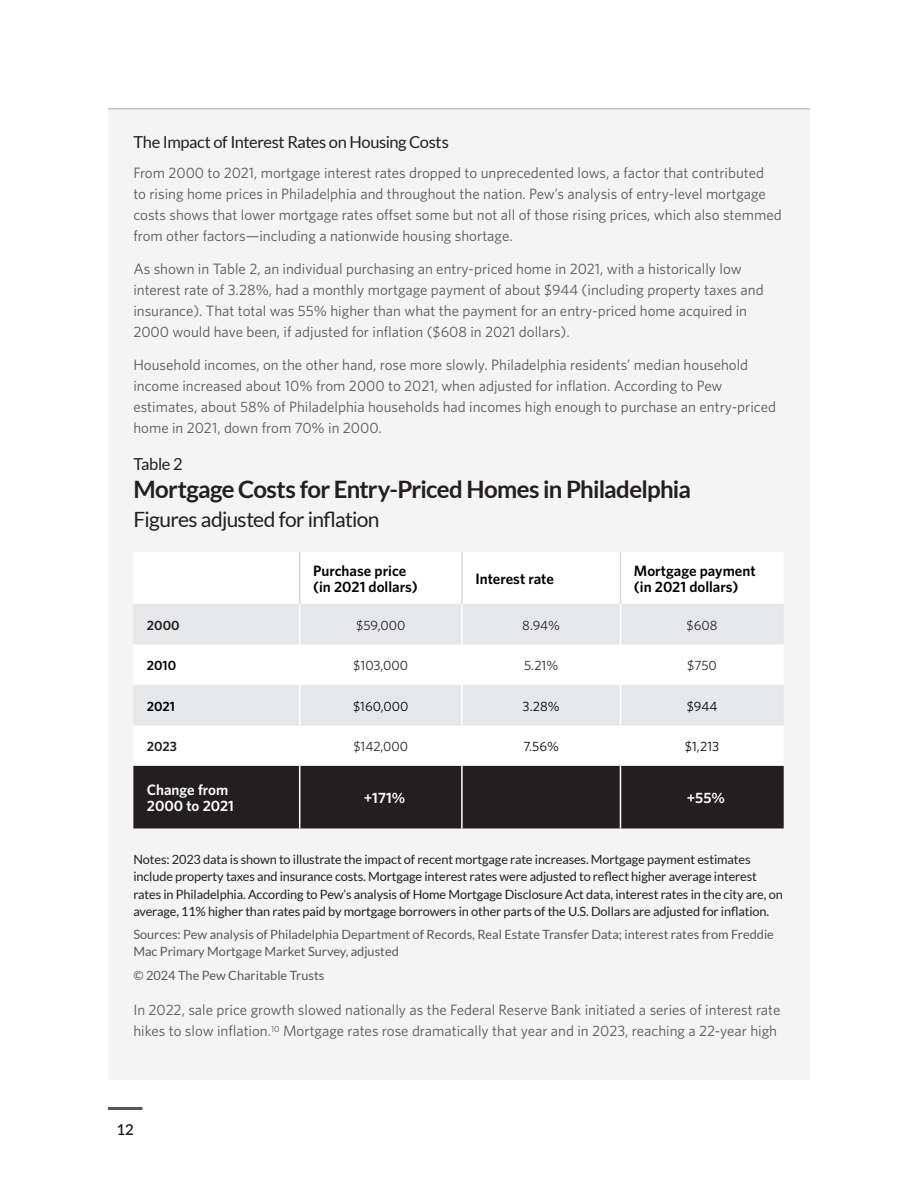
<style>
.page{position:relative;width:918px;height:1188px;background:#fff}
.page>*{position:absolute;margin:0;border:0;box-sizing:border-box;transform-origin:0 0}
.HED{font:700 24px "Lato";letter-spacing:-.03em;color:#231f20}
.DEK{font:21px "Lato";letter-spacing:-.035em;color:#231f20}
.Callout_box_heading{font:16.5px "Lato";letter-spacing:-.025em;color:#231f20}
.Figure{font:16.5px "Lato";letter-spacing:-.025em;color:#231f20}
.Callout_box_text{font:15px/21px "Whitney";color:#57585a}
.Table-H1_Top_Bar__left_aligned{font:600 15px "Whitney";color:#000}
.Table-H1_white_text__left_aligned{font:600 15px/16.5px "Whitney";color:#fff}
.t1{font:600 15px "Lato";color:#231f20}
.Table-Body{font:13.5px "Whitney";color:#231f20}
.Table-Body-2{font:13.5px "Whitney";color:#000}
.Table-Left_column{font:600 13.5px "Whitney";color:#231f20}
.Table-Left_column-2{font:600 13.5px "Whitney";color:#000}
.Note_text{font:12.75px/17.2px "Lato";letter-spacing:-.01em;color:#231f20}
.Source{font:12.75px/17.2px "Lato";color:#57585a}
</style>
<div class="page">
<hr style="left:108px;top:1107px;width:34px;height:3px;background:#57585a">
<div style="left:108px;top:108px;width:702px;height:972px;background:#f4f4f4"></div>
<hr style="left:108px;top:108px;width:702px;height:2px;background:#939598">
<div style="left:134px;top:552px;width:649px;height:214px;background:#fff"></div>
<svg style="left:134px;top:604px;width:650px;height:121px;fill:#e6e7e9"></svg>
<div style="left:133px;top:766px;width:651px;height:62px;background:#231f20"></div>
<hr style="left:299px;top:552px;width:1px;height:52px;background:#d9d9d9">
<hr style="left:461px;top:552px;width:2px;height:52px;background:#d9d9d9">
<hr style="left:620px;top:552px;width:1px;height:52px;background:#d9d9d9">
<hr style="left:299px;top:766px;width:1px;height:62px;background:#fff">
<hr style="left:461px;top:766px;width:2px;height:62px;background:#fff">
<hr style="left:620px;top:766px;width:1px;height:62px;background:#fff">
<hr style="left:299px;top:604px;width:1px;height:40px;background:#fff">
<hr style="left:461px;top:604px;width:2px;height:40px;background:#fff">
<hr style="left:620px;top:604px;width:1px;height:40px;background:#fff">
<hr style="left:299px;top:685px;width:1px;height:40px;background:#fff">
<hr style="left:461px;top:685px;width:2px;height:40px;background:#fff">
<hr style="left:620px;top:685px;width:1px;height:40px;background:#fff">
<p class="Callout_box_heading" style="left:133px;top:133px;width:317px">The Impact of Interest Rates on Housing Costs</p>
<p class="Callout_box_text" style="left:133px;top:162px;width:650px">From 2000 to 2021, mortgage interest rates dropped to unprecedented lows, a factor that contributed<br>to rising home prices in Philadelphia and throughout the nation. Pew’s analysis of entry-level mortgage costs shows that lower mortgage rates offset some but not all of those rising prices, which also stemmed from other factors—including a nationwide housing shortage.</p>
<p class="Callout_box_text" style="left:133px;top:258px;width:632px">As shown in Table 2, an individual purchasing an entry-priced home in 2021, with a historically low interest rate of 3.28%, had a monthly mortgage payment of about $944 (including property taxes and insurance). That total was 55% higher than what the payment for an entry-priced home acquired in 2000 would have been, if adjusted for inflation ($608 in 2021 dollars).</p>
<p class="Callout_box_text" style="left:133px;top:354px;width:644px">Household incomes, on the other hand, rose more slowly. Philadelphia residents’ median household income increased about 10% from 2000 to 2021, when adjusted for inflation. According to Pew estimates, about 58% of Philadelphia households had incomes high enough to purchase an entry-priced home in 2021, down from 70% in 2000.</p>
<p class="Figure" style="left:133px;top:454px;width:51px">Table 2</p>
<p class="HED" style="left:133px;top:476px;width:559px">Mortgage Costs for Entry-Priced Homes in Philadelphia</p>
<p class="DEK" style="left:133px;top:507px;width:248px">Figures adjusted for inflation</p>
<p class="Table-H1_Top_Bar__left_aligned" style="left:313px;top:560px;width:95px">Purchase price</p>
<p class="Table-H1_Top_Bar__left_aligned" style="left:313px;top:577px;width:106px">(in 2021 dollars)</p>
<p class="Table-H1_Top_Bar__left_aligned" style="left:634px;top:560px;width:123px">Mortgage payment</p>
<p class="Table-H1_Top_Bar__left_aligned" style="left:634px;top:577px;width:106px">(in 2021 dollars)</p>
<p class="Table-H1_Top_Bar__left_aligned" style="left:475px;top:569px;width:80px">Interest rate</p>
<p class="Table-Left_column" style="left:147px;top:616px;width:34px">2000</p>
<p class="Table-Body" style="left:356px;top:616px;width:51px">$59,000</p>
<p class="Table-Body" style="left:522px;top:616px;width:39px">8.94%</p>
<p class="Table-Body" style="left:687px;top:616px;width:32px">$608</p>
<p class="Table-Left_column-2" style="left:147px;top:656px;width:31px">2010</p>
<p class="Table-Body" style="left:353px;top:656px;width:56px">$103,000</p>
<p class="Table-Body" style="left:524px;top:656px;width:36px">5.21%</p>
<p class="Table-Body" style="left:687px;top:656px;width:31px">$750</p>
<p class="Table-Left_column-2" style="left:147px;top:697px;width:30px">2021</p>
<p class="Table-Body-2" style="left:353px;top:697px;width:57px">$160,000</p>
<p class="Table-Body-2" style="left:523px;top:697px;width:39px">3.28%</p>
<p class="Table-Body-2" style="left:687px;top:697px;width:32px">$944</p>
<p class="Table-Left_column" style="left:147px;top:737px;width:32px">2023</p>
<p class="Table-Body" style="left:353px;top:737px;width:56px">$142,000</p>
<p class="Table-Body-2" style="left:523px;top:737px;width:37px">7.56%</p>
<p class="Table-Body-2" style="left:685px;top:737px;width:36px">$1,213</p>
<p class="Table-H1_white_text__left_aligned" style="left:147px;top:781px;width:89px">Change from<br>2000 to 2021</p>
<p class="Table-H1_white_text__left_aligned" style="left:364px;top:789px;width:43px">+171%</p>
<p class="Table-H1_white_text__left_aligned" style="left:687px;top:789px;width:40px">+55%</p>
<p class="Note_text" style="left:133px;top:851px;width:651px">Notes: 2023 data is shown to illustrate the impact of recent mortgage rate increases. Mortgage payment estimates include property taxes and insurance costs. Mortgage interest rates were adjusted to reflect higher average interest rates in Philadelphia. According to Pew’s analysis of Home Mortgage Disclosure Act data, interest rates in the city are, on average, 11% higher than rates paid by mortgage borrowers in other parts of the U.S. Dollars are adjusted for inflation.</p>
<p class="Source" style="left:133px;top:926px;width:642px">Sources: Pew analysis of Philadelphia Department of Records, Real Estate Transfer Data; interest rates from Freddie<br>Mac Primary Mortgage Market Survey, adjusted</p>
<p class="Source" style="left:133px;top:966px;width:192px">© 2024 The Pew Charitable Trusts</p>
<p class="Callout_box_text" style="left:133px;top:999px;width:649px">In 2022, sale price growth slowed nationally as the Federal Reserve Bank initiated a series of interest rate hikes to slow inflation.<sup>10</sup> Mortgage rates rose dramatically that year and in 2023, reaching a 22-year high</p>
<p class="t1" style="left:117px;top:1119px;width:19px">12</p>
</div>
